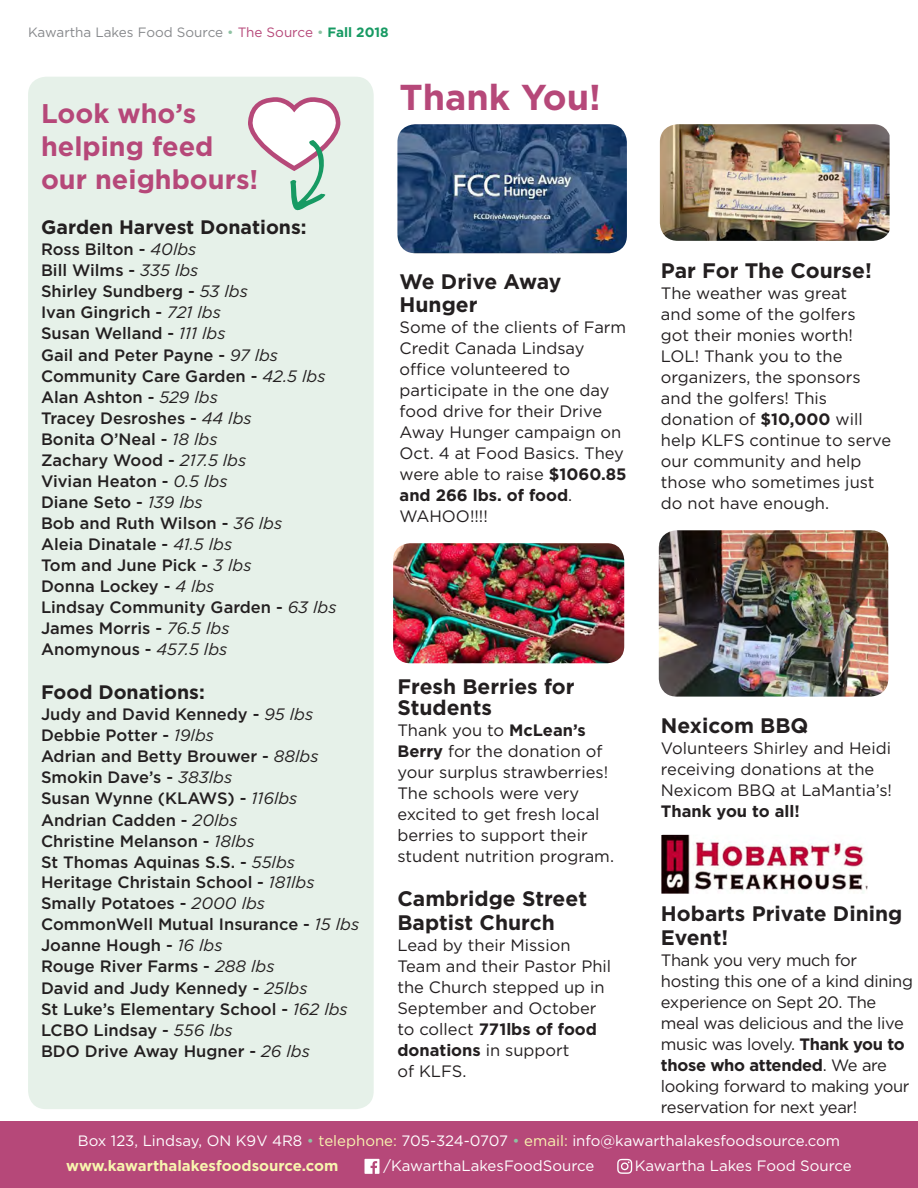
<style>
.page{position:relative;width:918px;height:1188px;background:#fff}
.page>*{position:absolute;margin:0;border:0;box-sizing:border-box;transform-origin:0 0}
.t1{font:700 36px "Gotham";color:#b64879}
.t2{font:700 27px "Gotham";color:#b64879}
.t3{font:700 21px/24px "Gotham";color:#231f20}
.t4{font:700 19.5px "Gotham";color:#231f20}
.List_with_amounts_of{font:500 16.5px "Gotham";color:#231f20}
.t5{font:16.5px/21px "Gotham";color:#231f20}
.t6{font:16.5px/21px "Gotham";letter-spacing:-.02em;color:#231f20}
.t7{font:15px/25.5px "Gotham";color:#fff}
.t8{font:13.5px "Gotham";color:#87898c}
.s1{color:#8fc2a3}
.s2{color:#b64879}
.s3{font-weight:700;color:#179a63}
.s4{font-weight:400;font-style:italic}
.s5{font-weight:700}
.s6{color:#f8f5af}
.s7{font-weight:700;color:#f8f5af}
</style>
<div class="page">
<div style="left:0;top:1121px;width:918px;height:67px;background:#b64879"></div>
<svg style="left:365px;top:1159px;width:15px;height:15px"></svg>
<svg style="left:617px;top:1159px;width:15px;height:15px"></svg>
<div style="left:28px;top:77px;width:346px;height:1032px;background:#e6f1e9;border-radius:18px"></div>
<svg style="left:248px;top:97px;width:93px;height:114px"></svg>
<img style="left:660px;top:124px;width:230px;height:117px">
<img style="left:397px;top:124px;width:230px;height:129px">
<img style="left:393px;top:543px;width:231px;height:120px">
<img style="left:661px;top:835px;width:207px;height:59px">
<img style="left:659px;top:530px;width:229px;height:167px">
<p class="t8" style="left:28px;top:23px;width:362px">Kawartha Lakes Food Source <span class="s1">•</span> <span class="s2">The Source</span> <span class="s1">•</span> <span class="s3">Fall 2018</span></p>
<p class="t2" style="left:41px;top:96px;width:157px">Look who’s</p>
<p class="t2" style="left:41px;top:129px;width:174px">helping feed</p>
<p class="t2" style="left:41px;top:162px;width:219px">our neighbours!</p>
<p class="t4" style="left:41px;top:215px;width:267px">Garden Harvest Donations:</p>
<p class="List_with_amounts_of" style="left:41px;top:239px;width:157px">Ross Bilton - <span class="s4">40lbs</span></p>
<p class="List_with_amounts_of" style="left:41px;top:260px;width:159px">Bill Wilms - <span class="s4">335 lbs</span></p>
<p class="List_with_amounts_of" style="left:41px;top:281px;width:208px">Shirley Sundberg - <span class="s4">53 lbs</span></p>
<p class="List_with_amounts_of" style="left:41px;top:302px;width:181px">Ivan Gingrich - <span class="s4">721 lbs</span></p>
<p class="List_with_amounts_of" style="left:41px;top:323px;width:186px">Susan Welland - <span class="s4">111 lbs</span></p>
<p class="List_with_amounts_of" style="left:41px;top:344px;width:239px">Gail and Peter Payne - <span class="s4">97 lbs</span></p>
<p class="List_with_amounts_of" style="left:41px;top:365px;width:286px">Community Care Garden - <span class="s4">42.5 lbs</span></p>
<p class="List_with_amounts_of" style="left:41px;top:386px;width:178px">Alan Ashton - <span class="s4">529 lbs</span></p>
<p class="List_with_amounts_of" style="left:41px;top:407px;width:212px">Tracey Desroshes - <span class="s4">44 lbs</span></p>
<p class="List_with_amounts_of" style="left:41px;top:428px;width:178px">Bonita O’Neal - <span class="s4">18 lbs</span></p>
<p class="List_with_amounts_of" style="left:41px;top:449px;width:207px">Zachary Wood - <span class="s4">217.5 lbs</span></p>
<p class="List_with_amounts_of" style="left:41px;top:470px;width:188px">Vivian Heaton - <span class="s4">0.5 lbs</span></p>
<p class="List_with_amounts_of" style="left:41px;top:491px;width:163px">Diane Seto - <span class="s4">139 lbs</span></p>
<p class="List_with_amounts_of" style="left:41px;top:512px;width:243px">Bob and Ruth Wilson - <span class="s4">36 lbs</span></p>
<p class="List_with_amounts_of" style="left:41px;top:533px;width:193px">Aleia Dinatale - <span class="s4">41.5 lbs</span></p>
<p class="List_with_amounts_of" style="left:41px;top:554px;width:212px">Tom and June Pick - <span class="s4">3 lbs</span></p>
<p class="List_with_amounts_of" style="left:41px;top:575px;width:175px">Donna Lockey - <span class="s4">4 lbs</span></p>
<p class="List_with_amounts_of" style="left:41px;top:596px;width:297px">Lindsay Community Garden - <span class="s4">63 lbs</span></p>
<p class="List_with_amounts_of" style="left:41px;top:617px;width:190px">James Morris - <span class="s4">76.5 lbs</span></p>
<p class="List_with_amounts_of" style="left:41px;top:638px;width:188px">Anomynous - <span class="s4">457.5 lbs</span></p>
<p class="t4" style="left:41px;top:680px;width:165px">Food Donations:</p>
<p class="List_with_amounts_of" style="left:41px;top:704px;width:274px">Judy and David Kennedy - <span class="s4">95 lbs</span></p>
<p class="List_with_amounts_of" style="left:41px;top:725px;width:175px">Debbie Potter - <span class="s4">19lbs</span></p>
<p class="List_with_amounts_of" style="left:41px;top:746px;width:279px">Adrian and Betty Brouwer - <span class="s4">88lbs</span></p>
<p class="List_with_amounts_of" style="left:41px;top:767px;width:193px">Smokin Dave’s - <span class="s4">383lbs</span></p>
<p class="List_with_amounts_of" style="left:41px;top:788px;width:258px">Susan Wynne (KLAWS) - <span class="s4">116lbs</span></p>
<p class="List_with_amounts_of" style="left:41px;top:809px;width:198px">Andrian Cadden - <span class="s4">20lbs</span></p>
<p class="List_with_amounts_of" style="left:41px;top:830px;width:215px">Christine Melanson - <span class="s4">18lbs</span></p>
<p class="List_with_amounts_of" style="left:41px;top:851px;width:256px">St Thomas Aquinas S.S. - <span class="s4">55lbs</span></p>
<p class="List_with_amounts_of" style="left:41px;top:872px;width:275px">Heritage Christain School - <span class="s4">181lbs</span></p>
<p class="List_with_amounts_of" style="left:41px;top:893px;width:226px">Smally Potatoes - <span class="s4">2000 lbs</span></p>
<p class="List_with_amounts_of" style="left:41px;top:914px;width:320px">CommonWell Mutual Insurance - <span class="s4">15 lbs</span></p>
<p class="List_with_amounts_of" style="left:41px;top:935px;width:183px">Joanne Hough - <span class="s4">16 lbs</span></p>
<p class="List_with_amounts_of" style="left:41px;top:956px;width:235px">Rouge River Farms - <span class="s4">288 lbs</span></p>
<p class="List_with_amounts_of" style="left:41px;top:977px;width:268px">David and Judy Kennedy - <span class="s4">25lbs</span></p>
<p class="List_with_amounts_of" style="left:41px;top:998px;width:308px">St Luke’s Elementary School - <span class="s4">162 lbs</span></p>
<p class="List_with_amounts_of" style="left:41px;top:1019px;width:193px">LCBO Lindsay - <span class="s4">556 lbs</span></p>
<p class="List_with_amounts_of" style="left:41px;top:1040px;width:270px">BDO Drive Away Hugner - <span class="s4">26 lbs</span></p>
<p class="t1" style="left:400px;top:73px;width:203px">Thank You!</p>
<p class="t3" style="left:400px;top:271px;width:163px;line-height:22.5px">We Drive Away<br>Hunger</p>
<p class="t5" style="left:400px;top:316px;width:229px">Some of the clients of Farm<br>Credit Canada Lindsay office volunteered to participate in the one day food drive for their Drive<br>Away Hunger campaign on<br>Oct. 4 at Food Basics. They were able to raise <span class="s5">$1060.85 and 266 lbs. of food</span>.<br>WAHOO!!!!</p>
<p class="t3" style="left:661px;top:259px;width:212px">Par For The Course!</p>
<p class="t5" style="left:661px;top:282px;width:232px">The weather was great<br>and some of the golfers<br>got their monies worth!<br>LOL! Thank you to the organizers, the sponsors and the golfers! This donation of <span class="s5">$10,000</span> will help KLFS continue to serve our community and help those who sometimes just do not have enough.</p>
<p class="t3" style="left:397px;top:676px;width:179px;line-height:21px">Fresh Berries for<br>Students</p>
<p class="t5" style="left:397px;top:719px;width:218px">Thank you to <span class="s5">McLean’s<br>Berry</span> for the donation of your surplus strawberries!<br>The schools were very excited to get fresh local berries to support their student nutrition program.</p>
<p class="t3" style="left:661px;top:713px;width:149px">Nexicom BBQ</p>
<p class="t5" style="left:661px;top:737px;width:233px">Volunteers Shirley and Heidi receiving donations at the<br>Nexicom BBQ at LaMantia’s!<br><span class="s5">Thank you to all!</span></p>
<p class="t3" style="left:397px;top:887px;width:191px">Cambridge Street<br>Baptist Church</p>
<p class="t5" style="left:397px;top:934px;width:215px">Lead by their Mission<br>Team and their Pastor Phil the Church stepped up in<br>September and October to collect <span class="s5">771lbs of food donations</span> in support</p>
<p class="t5" style="left:397px;top:1061px;width:71px">of KLFS.</p>
<p class="t3" style="left:661px;top:902px;width:243px">Hobarts Private Dining<br>Event!</p>
<p class="t6" style="left:661px;top:950px;width:254px">Thank you very much for hosting this one of a kind dining experience on Sept 20. The meal was delicious and the live music was lovely. <span class="s5">Thank you to those who attended</span>. We are looking forward to making your reservation for next year!</p>
<p class="t7" style="left:66px;top:1128px;width:775px;text-indent:12px">Box 123, Lindsay, ON K9V 4R8 <span class="s1">•</span> <span class="s6">telephone:</span> 705-324-0707 <span class="s1">•</span> <span class="s6">email:</span> info@kawarthalakesfoodsource.com <span class="s7">www.kawarthalakesfoodsource.com</span></p>
<p class="t7" style="left:384px;top:1153px;width:212px">/KawarthaLakesFoodSource</p>
<p class="t7" style="left:635px;top:1153px;width:218px">Kawartha Lakes Food Source</p>
</div>
